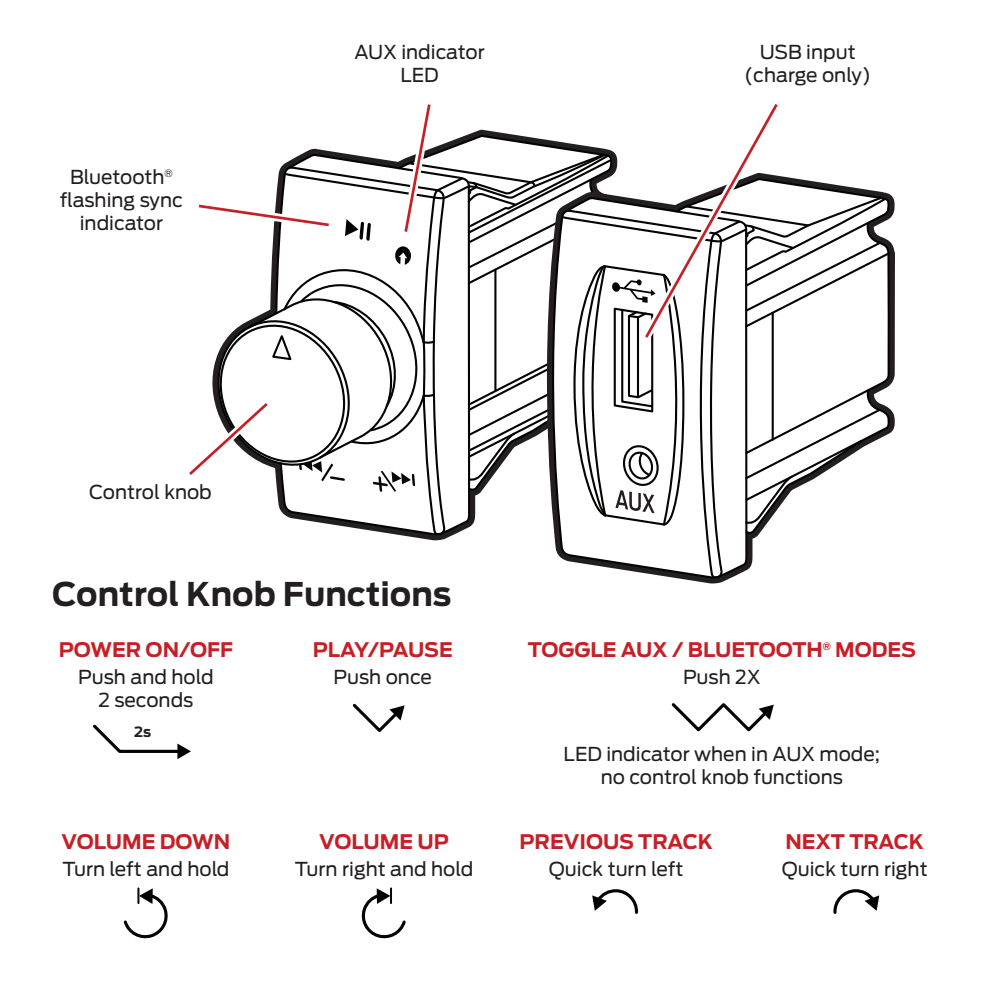
<style>
.page{position:relative;width:990px;height:990px;background:#fff}
.page>*{position:absolute;margin:0;border:0;box-sizing:border-box;transform-origin:0 0}
.L1_Subheader{font:700 32.5px "Antenna";color:#231f20}
.L2_Subheader{font:700 20px "Antenna";color:#c62026}
.t1{font:19.25px/23px "Antenna";color:#231f20;text-align:center}
.t2{font:700 14px "Antenna";color:#231f20}
</style>
<div class="page">
<svg style="left:189px;top:104px;width:703px;height:475px"></svg>
<svg style="left:93px;top:725px;width:98px;height:34px"></svg>
<svg style="left:672px;top:703px;width:102px;height:28px"></svg>
<svg style="left:353px;top:704px;width:52px;height:28px"></svg>
<svg style="left:592px;top:889px;width:46px;height:25px"></svg>
<svg style="left:833px;top:889px;width:46px;height:25px"></svg>
<svg style="left:124px;top:888px;width:44px;height:50px"></svg>
<svg style="left:362px;top:888px;width:44px;height:50px"></svg>
<p class="t1" style="left:60px;top:166px;width:125px">Bluetooth<sup>® </sup>flashing sync indicator</p>
<p class="t1" style="left:89px;top:481px;width:124px">Control knob</p>
<p class="t1" style="left:354px;top:41px;width:132px">AUX indicator<br>LED</p>
<p class="t1" style="left:744px;top:41px;width:128px">USB input (charge only)</p>
<p class="L1_Subheader" style="left:52px;top:575px;width:401px">Control Knob Functions</p>
<p class="L2_Subheader" style="left:59px;top:638px;width:176px">POWER ON/OFF</p>
<p class="t1" style="left:78px;top:665px;width:137px">Push and hold<br>2 seconds</p>
<p class="L2_Subheader" style="left:313px;top:638px;width:142px">PLAY/PAUSE</p>
<p class="t1" style="left:334px;top:665px;width:100px">Push once</p>
<p class="t2" style="left:134px;top:724px;width:19px">2s</p>
<p class="L2_Subheader" style="left:62px;top:830px;width:170px">VOLUME DOWN</p>
<p class="t1" style="left:62px;top:857px;width:169px">Turn left and hold</p>
<p class="L2_Subheader" style="left:319px;top:830px;width:131px">VOLUME UP</p>
<p class="t1" style="left:295px;top:857px;width:180px">Turn right and hold</p>
<p class="L2_Subheader" style="left:528px;top:638px;width:390px">TOGGLE AUX / BLUETOOTH<sup>®</sup> MODES</p>
<p class="t1" style="left:683px;top:665px;width:79px">Push 2X</p>
<p class="t1" style="left:564px;top:742px;width:318px">LED indicator when in AUX mode; no control knob functions</p>
<p class="L2_Subheader" style="left:519px;top:830px;width:195px">PREVIOUS TRACK</p>
<p class="t1" style="left:549px;top:857px;width:136px">Quick turn left</p>
<p class="L2_Subheader" style="left:785px;top:830px;width:140px">NEXT TRACK</p>
<p class="t1" style="left:782px;top:857px;width:147px">Quick turn right</p>
</div>
